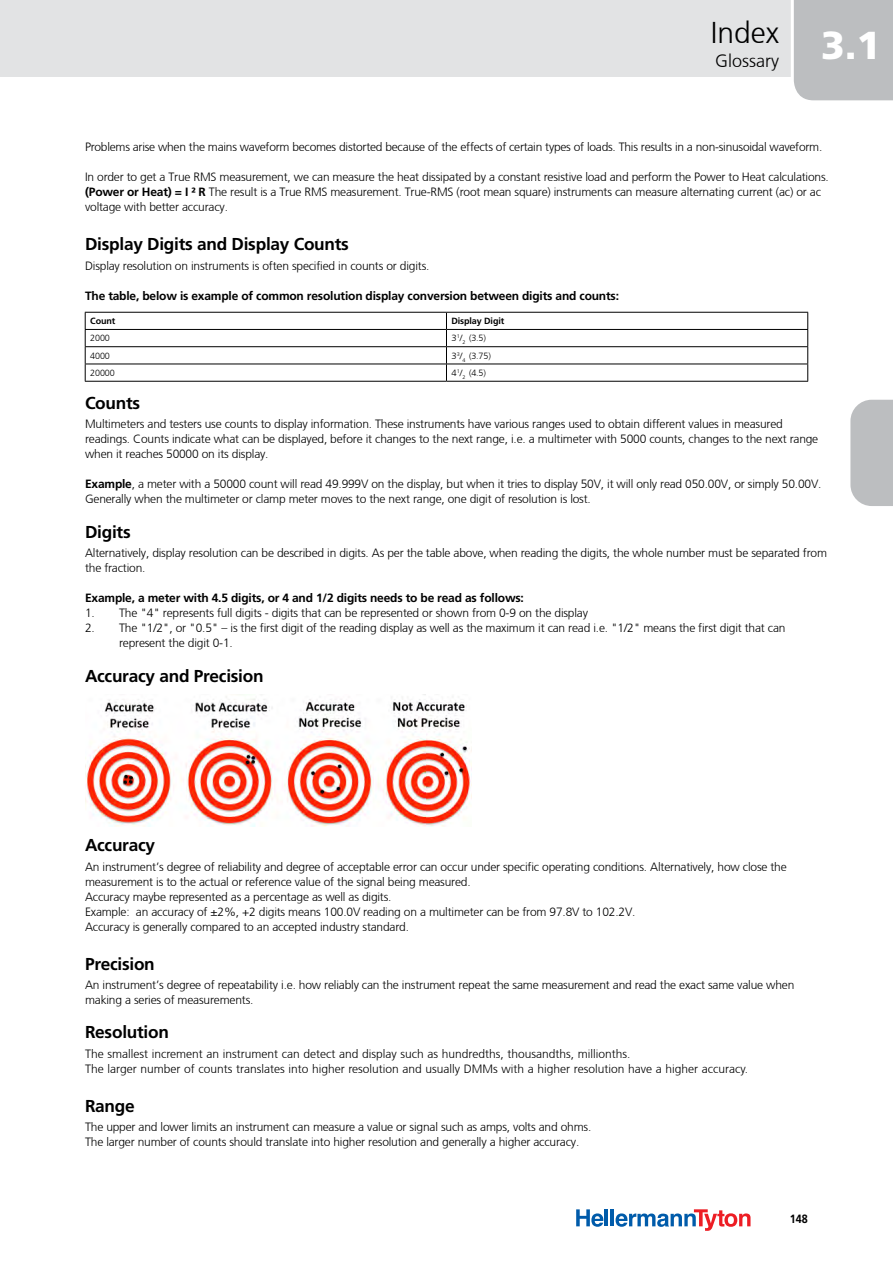
<style>
.page{position:relative;width:893px;height:1263px;background:#fff}
.page>*{position:absolute;margin:0;border:0;box-sizing:border-box;transform-origin:0 0}
.t1{font:300 30px "Frutiger CE";color:#000}
.t2{font:300 18px "Frutiger CE";color:#000}
.t3{font:700 17.25px "Frutiger LT Std";letter-spacing:-.015em;color:#000}
.t4{font:300 12px/15px "Frutiger CE";letter-spacing:-.015em;color:#000}
.t5{font:700 12px "Frutiger LT Std";letter-spacing:-.015em;color:#000}
.t6{font:700 12px "Frutiger LT Std";letter-spacing:-.015em;color:#000;scale:.9 1}
.t7{font:300 9px "Frutiger CE";letter-spacing:-.015em;color:#000}
.t8{font:700 9px "Frutiger LT Std";letter-spacing:-.015em;color:#000}
.s1{font-family:"Frutiger LT Std";font-weight:900;font-size:39px;color:#fff}
.s2{font-family:"Frutiger LT Std";font-weight:700}
.s3{font-family:"Frutiger LT"}
</style>
<div class="page">
<hr style="left:85px;top:312px;width:361px;height:1px;background:#000">
<hr style="left:446px;top:312px;width:362px;height:1px;background:#000">
<hr style="left:85px;top:329px;width:361px;height:1px;background:#000">
<hr style="left:446px;top:329px;width:362px;height:1px;background:#000">
<hr style="left:85px;top:346px;width:361px;height:1px;background:#000">
<hr style="left:446px;top:346px;width:362px;height:1px;background:#000">
<hr style="left:85px;top:364px;width:361px;height:1px;background:#000">
<svg style="left:85px;top:313px;width:1px;height:68px"></svg>
<hr style="left:446px;top:364px;width:362px;height:1px;background:#000">
<svg style="left:446px;top:313px;width:1px;height:68px"></svg>
<svg style="left:807px;top:313px;width:1px;height:68px"></svg>
<hr style="left:85px;top:381px;width:361px;height:1px;background:#000">
<hr style="left:446px;top:381px;width:362px;height:1px;background:#000">
<div style="left:0;top:0;width:806px;height:76px;background:#e2e3e4"></div>
<svg style="left:576px;top:1209px;width:27px;height:18px"></svg>
<hr style="left:605px;top:1209px;width:3px;height:17px;background:#005baa">
<hr style="left:611px;top:1209px;width:3px;height:17px;background:#005baa">
<svg style="left:616px;top:1209px;width:134px;height:22px"></svg>
<div style="left:850px;top:400px;width:43px;height:106px;background:#bcbec0"></div>
<svg style="left:789px;top:0;width:104px;height:101px"></svg>
<img style="left:85px;top:694px;width:387px;height:132px">
<h1 class="t1" style="left:711px;top:15px;width:172px">Index <span class="s1">3.1</span></h1>
<h2 class="t2" style="left:715px;top:51px;width:65px">Glossary</h2>
<p class="t4" style="left:85px;top:140px;width:739px">Problems arise when the mains waveform becomes distorted because of the effects of certain types of loads. This results in a non-sinusoidal waveform.</p>
<p class="t4" style="left:85px;top:170px;width:745px">In order to get a True RMS measurement, we can measure the heat dissipated by a constant resistive load and perform the Power to Heat calculations. <span class="s2">(Power or Heat) = I ² R</span> The result is a True RMS measurement. True-RMS (root mean square) instruments can measure alternating current (ac) or ac voltage with better accuracy.</p>
<h3 class="t3" style="left:85px;top:234px;width:265px">Display Digits and Display Counts</h3>
<p class="t4" style="left:85px;top:258px;width:346px">Display resolution on instruments is often specified in counts or digits.</p>
<p class="t5" style="left:85px;top:288px;width:536px">The table, below is example of common resolution display conversion between digits and counts:</p>
<p class="t8" style="left:90px;top:316px;width:26px">Count</p>
<p class="t8" style="left:452px;top:316px;width:54px">Display Digit</p>
<p class="t7" style="left:90px;top:333px;width:21px">2000</p>
<p class="t7" style="left:452px;top:333px;width:36px"><span class="s3">3</span><sup>1</sup><span class="s3">/</span><sub>2</sub> (3.5)</p>
<p class="t7" style="left:90px;top:350px;width:21px">4000</p>
<p class="t7" style="left:452px;top:350px;width:41px"><span class="s3">3</span><sup>3</sup><span class="s3">/</span><sub>4</sub> (3.75)</p>
<p class="t7" style="left:90px;top:368px;width:26px">20000</p>
<p class="t7" style="left:452px;top:368px;width:36px"><span class="s3">4</span><sup>1</sup><span class="s3">/</span><sub>2</sub> (4.5)</p>
<h3 class="t3" style="left:85px;top:393px;width:57px">Counts</h3>
<p class="t4" style="left:85px;top:417px;width:735px">Multimeters and testers use counts to display information. These instruments have various ranges used to obtain different values in measured readings. Counts indicate what can be displayed, before it changes to the next range, i.e. a multimeter with 5000 counts, changes to the next range when it reaches 50000 on its display.</p>
<p class="t4" style="left:85px;top:477px;width:738px"><span class="s2">Example</span>, a meter with a 50000 count will read 49.999V on the display, but when it tries to display 50V, it will only read 050.00V, or simply 50.00V.<br>Generally when the multimeter or clamp meter moves to the next range, one digit of resolution is lost.</p>
<h3 class="t3" style="left:85px;top:522px;width:47px">Digits</h3>
<p class="t4" style="left:85px;top:545px;width:743px">Alternatively, display resolution can be described in digits. As per the table above, when reading the digits, the whole number must be separated from the fraction.</p>
<p class="t5" style="left:85px;top:591px;width:440px">Example, a meter with 4.5 digits, or 4 and 1/2 digits needs to be read as follows:</p>
<p class="t4" style="left:85px;top:605px;width:505px">1. The "4" represents full digits - digits that can be represented or shown from 0-9 on the display</p>
<p class="t4" style="left:119px;top:620px;width:668px;text-indent:-34px">2. The "1/2", or "0.5" – is the first digit of the reading display as well as the maximum it can read i.e. "1/2" means the first digit that can represent the digit 0-1.</p>
<h3 class="t3" style="left:85px;top:666px;width:180px">Accuracy and Precision</h3>
<h3 class="t3" style="left:85px;top:835px;width:72px">Accuracy</h3>
<p class="t4" style="left:85px;top:859px;width:703px">An instrument’s degree of reliability and degree of acceptable error can occur under specific operating conditions. Alternatively, how close the measurement is to the actual or reference value of the signal being measured.<br>Accuracy maybe represented as a percentage as well as digits.<br>Example: an accuracy of ±2%, +2 digits means 100.0V reading on a multimeter can be from 97.8V to 102.2V.<br>Accuracy is generally compared to an accepted industry standard.</p>
<h3 class="t3" style="left:85px;top:953px;width:71px">Precision</h3>
<p class="t4" style="left:85px;top:977px;width:711px">An instrument’s degree of repeatability i.e. how reliably can the instrument repeat the same measurement and read the exact same value when making a series of measurements.</p>
<h3 class="t3" style="left:85px;top:1022px;width:85px">Resolution</h3>
<p class="t4" style="left:85px;top:1046px;width:664px">The smallest increment an instrument can detect and display such as hundredths, thousandths, millionths.<br>The larger number of counts translates into higher resolution and usually DMMs with a higher resolution have a higher accuracy.</p>
<h3 class="t3" style="left:85px;top:1095px;width:51px">Range</h3>
<p class="t4" style="left:85px;top:1119px;width:508px">The upper and lower limits an instrument can measure a value or signal such as amps, volts and ohms.<br>The larger number of counts should translate into higher resolution and generally a higher accuracy.</p>
<p class="t6" style="left:790px;top:1211px;width:22px">148</p>
</div>
